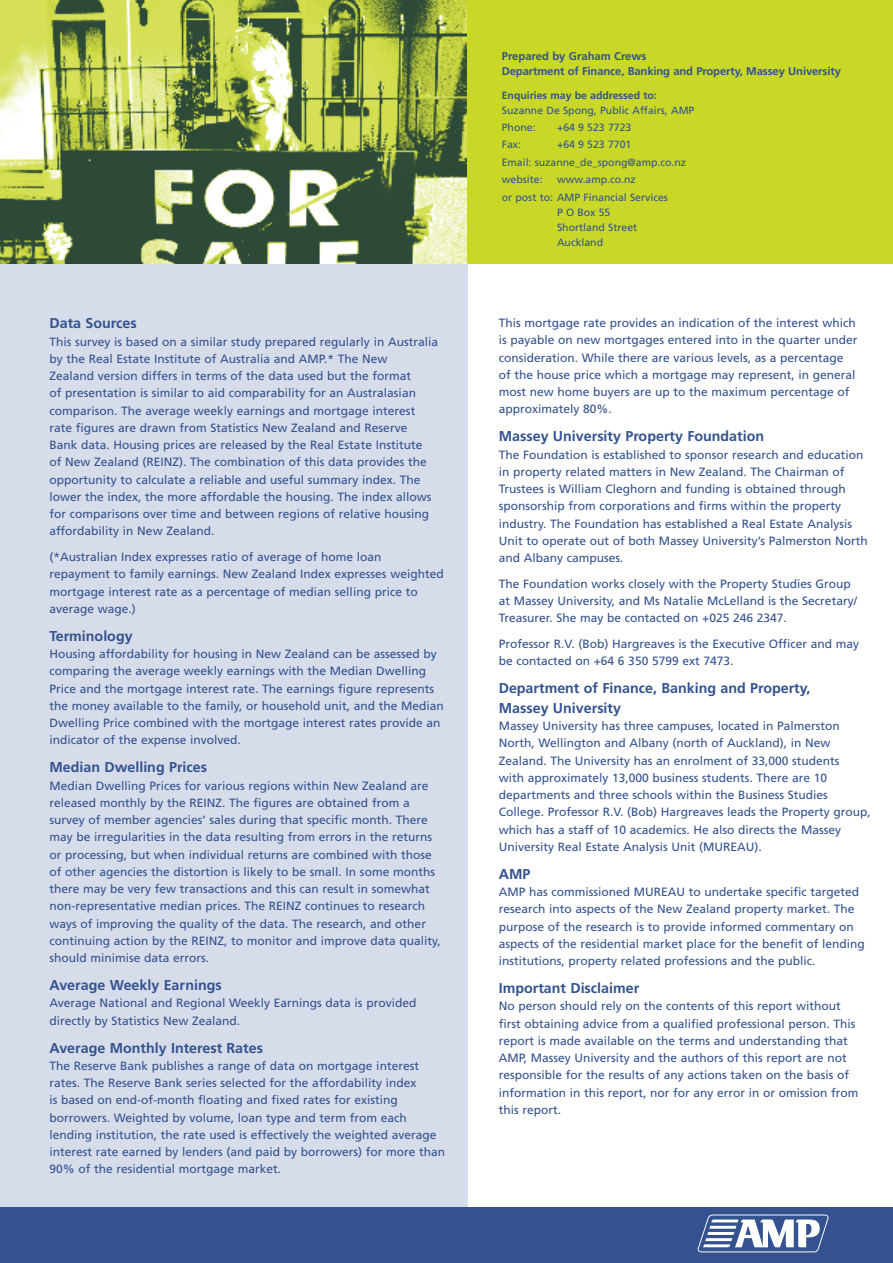
<style>
.page{position:relative;width:893px;height:1263px;background:#fff}
.page>*{position:absolute;margin:0;border:0;box-sizing:border-box;transform-origin:0 0}
.Data_Sources_Headings{font:700 14.25px "Frutiger";color:#33528f}
.Body_Copy{font:12px/17.2px "Frutiger";color:#33528f}
.Body{font:700 11.25px "Frutiger";letter-spacing:-.01em;color:#33528f}
.Body-2{font:10.5px/15px "Frutiger";color:#33528f}
.Heading{font:700 10.5px "Frutiger";color:#33528f}
</style>
<div class="page">
<img style="left:0;top:0;width:468px;height:264px">
<div style="left:468px;top:0;width:425px;height:264px;background:#c9d727"></div>
<div style="left:0;top:264px;width:468px;height:944px;background:#d6dce9"></div>
<hr style="left:892px;top:1001px;width:1px;height:262px;background:#33528f">
<div style="left:0;top:1208px;width:893px;height:55px;background:#33528f"></div>
<svg style="left:698px;top:1214px;width:131px;height:38px"></svg>
<p class="Data_Sources_Headings" style="left:50px;top:315px;width:89px">Data Sources</p>
<p class="Body_Copy" style="left:50px;top:333px;width:390px">This survey is based on a similar study prepared regularly in Australia by the Real Estate Institute of Australia and AMP.* The New<br>Zealand version differs in terms of the data used but the format<br>of presentation is similar to aid comparability for an Australasian comparison. The average weekly earnings and mortgage interest rate figures are drawn from Statistics New Zealand and Reserve Bank data. Housing prices are released by the Real Estate Institute<br>of New Zealand (REINZ). The combination of this data provides the opportunity to calculate a reliable and useful summary index. The lower the index, the more affordable the housing. The index allows for comparisons over time and between regions of relative housing affordability in New Zealand.</p>
<p class="Body_Copy" style="left:50px;top:548px;width:396px">(*Australian Index expresses ratio of average of home loan repayment to family earnings. New Zealand Index expresses weighted mortgage interest rate as a percentage of median selling price to average wage.)</p>
<p class="Data_Sources_Headings" style="left:50px;top:627px;width:85px">Terminology</p>
<p class="Body_Copy" style="left:50px;top:645px;width:396px">Housing affordability for housing in New Zealand can be assessed by comparing the average weekly earnings with the Median Dwelling Price and the mortgage interest rate. The earnings figure represents the money available to the family, or household unit, and the Median Dwelling Price combined with the mortgage interest rates provide an indicator of the expense involved.</p>
<p class="Data_Sources_Headings" style="left:50px;top:759px;width:159px">Median Dwelling Prices</p>
<p class="Body_Copy" style="left:50px;top:777px;width:393px">Median Dwelling Prices for various regions within New Zealand are released monthly by the REINZ. The figures are obtained from a survey of member agencies’ sales during that specific month. There may be irregularities in the data resulting from errors in the returns or processing, but when individual returns are combined with those of other agencies the distortion is likely to be small. In some months there may be very few transactions and this can result in somewhat non-representative median prices. The REINZ continues to research ways of improving the quality of the data. The research, and other continuing action by the REINZ, to monitor and improve data quality, should minimise data errors.</p>
<p class="Data_Sources_Headings" style="left:50px;top:977px;width:174px">Average Weekly Earnings</p>
<p class="Body_Copy" style="left:50px;top:994px;width:368px">Average National and Regional Weekly Earnings data is provided directly by Statistics New Zealand.</p>
<p class="Data_Sources_Headings" style="left:50px;top:1039px;width:215px">Average Monthly Interest Rates</p>
<p class="Body_Copy" style="left:50px;top:1057px;width:397px">The Reserve Bank publishes a range of data on mortgage interest rates. The Reserve Bank series selected for the affordability index<br>is based on end-of-month floating and fixed rates for existing borrowers. Weighted by volume, loan type and term from each lending institution, the rate used is effectively the weighted average interest rate earned by lenders (and paid by borrowers) for more than 90% of the residential mortgage market.</p>
<p class="Body" style="left:502px;top:49px;width:146px">Prepared by Graham Crews</p>
<p class="Body" style="left:502px;top:64px;width:341px">Department of Finance, Banking and Property, Massey University</p>
<p class="Heading" style="left:502px;top:89px;width:157px">Enquiries may be addressed to:</p>
<p class="Body-2" style="left:502px;top:102px;width:194px">Suzanne De Spong, Public Affairs, AMP</p>
<p class="Body-2" style="left:502px;top:120px;width:35px">Phone:</p>
<p class="Body-2" style="left:557px;top:120px;width:76px">+64 9 523 7723</p>
<p class="Body-2" style="left:502px;top:137px;width:21px">Fax:</p>
<p class="Body-2" style="left:557px;top:137px;width:76px">+64 9 523 7701</p>
<p class="Body-2" style="left:502px;top:155px;width:186px">Email: suzanne_de_spong@amp.co.nz</p>
<p class="Body-2" style="left:502px;top:172px;width:42px">website:</p>
<p class="Body-2" style="left:557px;top:172px;width:80px">www.amp.co.nz</p>
<p class="Body-2" style="left:557px;top:189px;width:112px;text-indent:-55px">or post to: AMP Financial Services<br>P O Box 55<br>Shortland Street<br>Auckland</p>
<p class="Body_Copy" style="left:499px;top:314px;width:360px">This mortgage rate provides an indication of the interest which is payable on new mortgages entered into in the quarter under consideration. While there are various levels, as a percentage of the house price which a mortgage may represent, in general most new home buyers are up to the maximum percentage of approximately 80%.</p>
<p class="Data_Sources_Headings" style="left:499px;top:428px;width:267px">Massey University Property Foundation</p>
<p class="Body_Copy" style="left:499px;top:446px;width:371px">The Foundation is established to sponsor research and education in property related matters in New Zealand. The Chairman of Trustees is William Cleghorn and funding is obtained through sponsorship from corporations and firms within the property industry. The Foundation has established a Real Estate Analysis Unit to operate out of both Massey University’s Palmerston North and Albany campuses.</p>
<p class="Body_Copy" style="left:499px;top:575px;width:360px">The Foundation works closely with the Property Studies Group at Massey University, and Ms Natalie McLelland is the Secretary/<br>Treasurer. She may be contacted on +025 246 2347.</p>
<p class="Body_Copy" style="left:499px;top:635px;width:362px">Professor R.V. (Bob) Hargreaves is the Executive Officer and may be contacted on +64 6 350 5799 ext 7473.</p>
<p class="Data_Sources_Headings" style="left:499px;top:680px;width:313px">Department of Finance, Banking and Property,</p>
<p class="Data_Sources_Headings" style="left:499px;top:699px;width:124px">Massey University</p>
<p class="Body_Copy" style="left:499px;top:717px;width:374px">Massey University has three campuses, located in Palmerston North, Wellington and Albany (north of Auckland), in New Zealand. The University has an enrolment of 33,000 students<br>with approximately 13,000 business students. There are 10 departments and three schools within the Business Studies College. Professor R.V. (Bob) Hargreaves leads the Property group, which has a staff of 10 academics. He also directs the Massey University Real Estate Analysis Unit (MUREAU).</p>
<p class="Data_Sources_Headings" style="left:499px;top:865px;width:33px">AMP</p>
<p class="Body_Copy" style="left:499px;top:883px;width:368px">AMP has commissioned MUREAU to undertake specific targeted research into aspects of the New Zealand property market. The purpose of the research is to provide informed commentary on aspects of the residential market place for the benefit of lending institutions, property related professions and the public.</p>
<p class="Data_Sources_Headings" style="left:499px;top:980px;width:142px">Important Disclaimer</p>
<p class="Body_Copy" style="left:499px;top:997px;width:361px">No person should rely on the contents of this report without first obtaining advice from a qualified professional person. This report is made available on the terms and understanding that AMP, Massey University and the authors of this report are not responsible for the results of any actions taken on the basis of information in this report, nor for any error in or omission from this report.</p>
</div>
